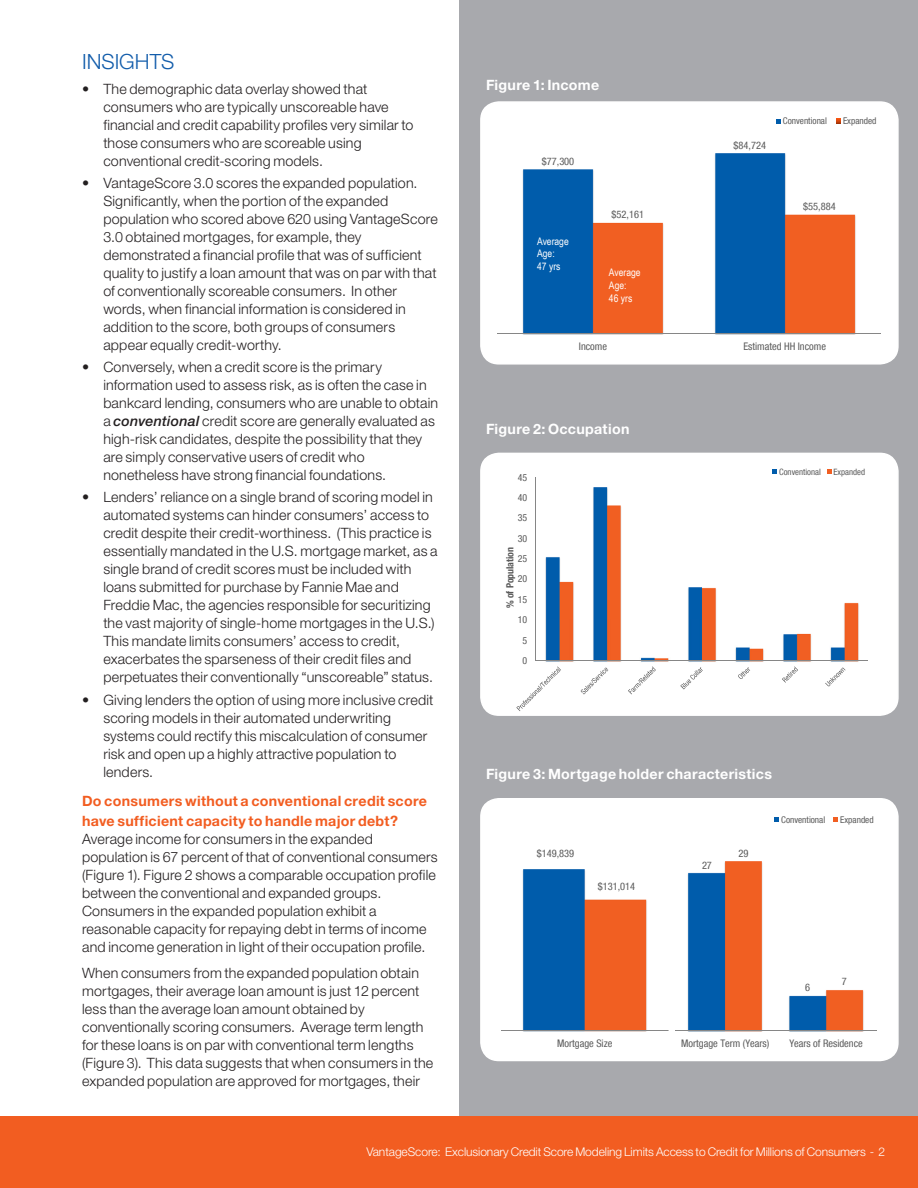
<style>
.page{position:relative;width:918px;height:1188px;background:#fff}
.page>*{position:absolute;margin:0;border:0;box-sizing:border-box;transform-origin:0 0}
.Level_1_heading{font:300 21px "Helvetica Neue LT Std";color:#135dab}
.Body{font:300 14.25px/18px "Helvetica Neue LT Std";letter-spacing:.015em;color:#231f20}
.Level_2_heading{font:700 14.25px/20.2px "Helvetica Neue LT Std";letter-spacing:.02em;color:#f25d21}
.Figure_heading{font:700 14.25px "Helvetica Neue LT Std";letter-spacing:.02em;color:#fff}
.Footer_rhs{font:300 12px "Helvetica Neue LT Std";letter-spacing:-.005em;color:#fff}
.t1{font:condensed 10.5px "Helvetica Neue LT Com";color:#595959}
.t2{font:10.5px/12.5px "Arial Narrow";color:#fff}
.t3{font:condensed 9.9px "Helvetica Neue LT Com";color:#595959}
.t4{font:700 condensed 9.9px "Helvetica Neue LT Com";color:#595959}
.t5{font:condensed 9.3px "Helvetica Neue LT Com";color:#595959}
.t6{font:condensed 8.7px "Helvetica Neue LT Com";color:#595959}
.s1{font-weight:500;font-style:italic}
</style>
<div class="page">
<div style="left:0;top:1116px;width:918px;height:72px;background:#f25d21"></div>
<div style="left:459px;top:0;width:459px;height:1116px;background:#a8a9ad"></div>
<div style="left:481px;top:453px;width:417px;height:262px;background:#fff;border-radius:18px"></div>
<img style="left:545px;top:487px;width:314px;height:175px">
<hr style="left:536px;top:477px;width:1px;height:184px;background:#868686">
<hr style="left:536px;top:660px;width:332px;height:1px;background:#868686">
<svg style="left:516px;top:666px;width:45px;height:45px"></svg>
<svg style="left:581px;top:668px;width:27px;height:26px"></svg>
<svg style="left:628px;top:666px;width:28px;height:28px"></svg>
<svg style="left:680px;top:667px;width:23px;height:22px"></svg>
<svg style="left:738px;top:667px;width:12px;height:12px"></svg>
<svg style="left:782px;top:666px;width:16px;height:17px"></svg>
<svg style="left:825px;top:668px;width:21px;height:18px"></svg>
<svg style="left:773px;top:470px;width:4px;height:4px"></svg>
<svg style="left:827px;top:470px;width:4px;height:4px"></svg>
<div style="left:480px;top:453px;width:419px;height:263px;border:2px solid #fff;border-radius:18px"></div>
<div style="left:481px;top:104px;width:415px;height:258px;background:#fff"></div>
<img style="left:521px;top:153px;width:335px;height:184px">
<hr style="left:497px;top:334px;width:384px;height:1px;background:#868686">
<svg style="left:776px;top:119px;width:5px;height:5px"></svg>
<svg style="left:836px;top:119px;width:5px;height:5px"></svg>
<div style="left:480px;top:101px;width:419px;height:264px;border:2px solid #fff;border-radius:18px"></div>
<div style="left:481px;top:799px;width:417px;height:261px;background:#fff"></div>
<img style="left:522px;top:868px;width:126px;height:166px">
<hr style="left:501px;top:1030px;width:168px;height:1px;background:#868686">
<img style="left:687px;top:861px;width:178px;height:173px">
<hr style="left:675px;top:1030px;width:201px;height:1px;background:#868686">
<svg style="left:774px;top:818px;width:5px;height:4px"></svg>
<svg style="left:833px;top:818px;width:5px;height:4px"></svg>
<div style="left:480px;top:798px;width:419px;height:263px;border:2px solid #fff;border-radius:18px"></div>
<p class="Level_1_heading" style="left:82px;top:49px;width:94px">INSIGHTS</p>
<p class="Body" style="left:103px;top:79px;width:312px;text-indent:-21px">• The demographic data overlay showed that consumers who are typically unscoreable have financial and credit capability profiles very similar to those consumers who are scoreable using conventional credit-scoring models.</p>
<p class="Body" style="left:103px;top:174px;width:336px;text-indent:-21px">• VantageScore 3.0 scores the expanded population.<br>Significantly, when the portion of the expanded population who scored above 620 using VantageScore 3.0 obtained mortgages, for example, they demonstrated a financial profile that was of sufficient quality to justify a loan amount that was on par with that of conventionally scoreable consumers. In other words, when financial information is considered in addition to the score, both groups of consumers appear equally credit-worthy.</p>
<p class="Body" style="left:103px;top:358px;width:336px;text-indent:-21px">• Conversely, when a credit score is the primary information used to assess risk, as is often the case in bankcard lending, consumers who are unable to obtain a <span class="s1">conventional</span> credit score are generally evaluated as high-risk candidates, despite the possibility that they are simply conservative users of credit who nonetheless have strong financial foundations.</p>
<p class="Body" style="left:103px;top:488px;width:336px;text-indent:-21px">• Lenders’ reliance on a single brand of scoring model in automated systems can hinder consumers’ access to credit despite their credit-worthiness. (This practice is essentially mandated in the U.S. mortgage market, as a single brand of credit scores must be included with loans submitted for purchase by Fannie Mae and Freddie Mac, the agencies responsible for securitizing the vast majority of single-home mortgages in the U.S.)<br>This mandate limits consumers’ access to credit, exacerbates the sparseness of their credit files and perpetuates their conventionally “unscoreable” status.</p>
<p class="Body" style="left:103px;top:690px;width:332px;text-indent:-21px">• Giving lenders the option of using more inclusive credit scoring models in their automated underwriting systems could rectify this miscalculation of consumer risk and open up a highly attractive population to lenders.</p>
<p class="Level_2_heading" style="left:82px;top:790px;width:347px">Do consumers without a conventional credit score have sufficient capacity to handle major debt?</p>
<p class="Body" style="left:82px;top:829px;width:357px">Average income for consumers in the expanded population is 67 percent of that of conventional consumers (Figure 1). Figure 2 shows a comparable occupation profile between the conventional and expanded groups.<br>Consumers in the expanded population exhibit a reasonable capacity for repaying debt in terms of income and income generation in light of their occupation profile.</p>
<p class="Body" style="left:82px;top:964px;width:353px">When consumers from the expanded population obtain mortgages, their average loan amount is just 12 percent less than the average loan amount obtained by conventionally scoring consumers. Average term length for these loans is on par with conventional term lengths (Figure 3). This data suggests that when consumers in the expanded population are approved for mortgages, their</p>
<p class="Figure_heading" style="left:486px;top:76px;width:115px">Figure 1: Income</p>
<p class="t1" style="left:542px;top:155px;width:34px">$77,300</p>
<p class="t2" style="left:537px;top:234px;width:33px">Average<br>Age:<br>47 yrs</p>
<p class="t1" style="left:612px;top:208px;width:34px">$52,161</p>
<p class="t2" style="left:609px;top:266px;width:33px">Average<br>Age:<br>46 yrs</p>
<p class="t1" style="left:734px;top:139px;width:34px">$84,724</p>
<p class="t5" style="left:783px;top:116px;width:46px">Conventional</p>
<p class="t5" style="left:843px;top:116px;width:35px">Expanded</p>
<p class="t1" style="left:803px;top:200px;width:34px">$55,884</p>
<p class="t1" style="left:579px;top:340px;width:30px">Income</p>
<p class="t1" style="left:743px;top:340px;width:84px">Estimated HH Income</p>
<p class="Figure_heading" style="left:486px;top:420px;width:145px">Figure 2: Occupation</p>
<p class="t3" style="left:518px;top:471px;width:11px">45</p>
<p class="t3" style="left:518px;top:492px;width:11px">40</p>
<p class="t3" style="left:518px;top:512px;width:11px">35</p>
<p class="t3" style="left:518px;top:532px;width:11px">30</p>
<p class="t4" style="left:504px;top:608px;width:63px;rotate:-90deg">% of Population</p>
<p class="t3" style="left:518px;top:553px;width:11px">25</p>
<p class="t3" style="left:518px;top:573px;width:11px">20</p>
<p class="t3" style="left:518px;top:593px;width:11px">15</p>
<p class="t3" style="left:518px;top:614px;width:11px">10</p>
<p class="t3" style="left:522px;top:634px;width:6px">5</p>
<p class="t3" style="left:522px;top:655px;width:6px">0</p>
<p class="t6" style="left:779px;top:467px;width:43px">Conventional</p>
<p class="t6" style="left:834px;top:467px;width:33px">Expanded</p>
<p class="Figure_heading" style="left:486px;top:765px;width:288px">Figure 3: Mortgage holder characteristics</p>
<p class="t1" style="left:537px;top:847px;width:39px">$149,839</p>
<p class="t1" style="left:598px;top:880px;width:39px">$131,014</p>
<p class="t1" style="left:702px;top:859px;width:11px">27</p>
<p class="t1" style="left:739px;top:847px;width:11px">29</p>
<p class="t5" style="left:781px;top:814px;width:46px">Conventional</p>
<p class="t5" style="left:840px;top:814px;width:35px">Expanded</p>
<p class="t1" style="left:805px;top:981px;width:7px">6</p>
<p class="t1" style="left:842px;top:975px;width:7px">7</p>
<p class="t1" style="left:557px;top:1037px;width:57px">Mortgage Size</p>
<p class="t1" style="left:681px;top:1037px;width:90px">Mortgage Term (Years)</p>
<p class="t1" style="left:789px;top:1037px;width:75px">Years of Residence</p>
<p class="Footer_rhs" style="left:366px;top:1144px;width:520px">VantageScore: Exclusionary Credit Score Modeling Limits Access to Credit for Millions of Consumers - 2</p>
</div>
